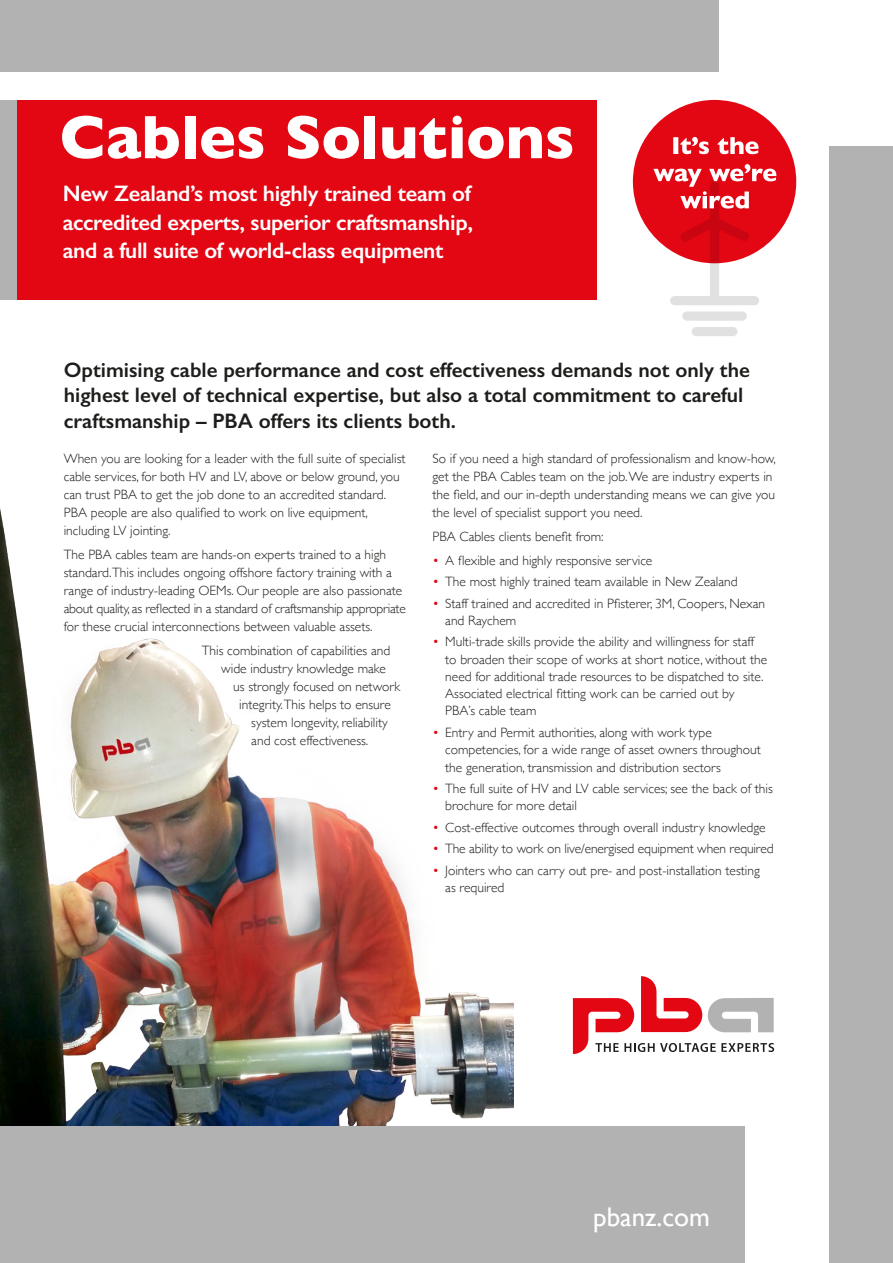
<style>
.page{position:relative;width:893px;height:1263px;background:#fff}
.page>*{position:absolute;margin:0;border:0;box-sizing:border-box;transform-origin:0 0}
.t1{font:700 62.1px "Gill Sans";letter-spacing:-.005em;color:#fff}
.t2{font:27px "Gill Sans";color:#fff}
.t3{font:600 22.5px/28.5px "Gill Sans";letter-spacing:-.015em;color:#fff;text-align:justify}
.t4{font:600 21px/25.5px "Gill Sans";color:#1d1d1b}
.t5{font:300 13.5px/18px "Gill Sans";color:#1d1d1b}
.s1{color:#e30613}
</style>
<div class="page">
<img style="left:0;top:508px;width:513px;height:618px">
<div style="left:0;top:1126px;width:744px;height:137px;background:#b3b2b2"></div>
<div style="left:0;top:0;width:719px;height:71px;background:#b3b2b2"></div>
<div style="left:829px;top:146px;width:64px;height:1117px;background:#b3b2b2"></div>
<div style="left:633px;top:100px;width:163px;height:163px;background:#e30613;border-radius:50%"></div>
<div style="left:682px;top:311px;width:65px;height:10px;background:#e1e1e1;border-radius:5px"></div>
<div style="left:692px;top:327px;width:45px;height:9px;background:#e1e1e1;border-radius:5px"></div>
<svg style="left:653px;top:164px;width:123px;height:141px"></svg>
<svg style="left:673px;top:137px;width:85px;height:17px"></svg>
<div style="left:0;top:100px;width:596px;height:200px;background:#e30613"></div>
<svg style="left:573px;top:976px;width:201px;height:78px"></svg>
<div style="left:0;top:100px;width:17px;height:200px;background:#b3b2b2"></div>
<h1 class="t1" style="left:60px;top:88px;width:517px">Cables Solutions</h1>
<h3 class="t3" style="left:63px;top:179px;width:412px">New Zealand’s most highly trained team of accredited experts, superior craftsmanship, and a full suite of world-class equipment</h3>
<h3 class="t4" style="left:64px;top:357px;width:688px">Optimising cable performance and cost effectiveness demands not only the highest level of technical expertise, but also a total commitment to careful craftsmanship – PBA offers its clients both.</h3>
<p class="t5" style="left:64px;top:449px;width:343px">When you are looking for a leader with the full suite of specialist cable services, for both HV and LV, above or below ground, you can trust PBA to get the job done to an accredited standard.<br>PBA people are also qualified to work on live equipment, including LV jointing.</p>
<p class="t5" style="left:64px;top:545px;width:344px">The PBA cables team are hands-on experts trained to a high standard.This includes ongoing offshore factory training with a range of industry-leading OEMs. Our people are also passionate about quality, as reflected in a standard of craftsmanship appropriate for these crucial interconnections between valuable assets.</p>
<p class="t5" style="left:202px;top:641px;width:190px">This combination of capabilities and</p>
<p class="t5" style="left:221px;top:659px;width:166px">wide industry knowledge make</p>
<p class="t5" style="left:233px;top:677px;width:168px">us strongly focused on network</p>
<p class="t5" style="left:239px;top:695px;width:153px">integrity.This helps to ensure</p>
<p class="t5" style="left:251px;top:713px;width:138px">system longevity, reliability</p>
<p class="t5" style="left:251px;top:731px;width:119px">and cost effectiveness.</p>
<p class="t5" style="left:432px;top:449px;width:345px">So if you need a high standard of professionalism and know-how, get the PBA Cables team on the job. We are industry experts in the field, and our in-depth understanding means we can give you the level of specialist support you need.</p>
<p class="t5" style="left:432px;top:527px;width:173px">PBA Cables clients benefit from:</p>
<p class="t5" style="left:432px;top:551px;width:221px"><span class="s1">•</span> A flexible and highly responsive service</p>
<p class="t5" style="left:432px;top:572px;width:307px"><span class="s1">•</span> The most highly trained team available in New Zealand</p>
<p class="t5" style="left:445px;top:594px;width:321px;line-height:17.2px;text-indent:-13px"><span class="s1">•</span> Staff trained and accredited in Pfisterer, 3M, Coopers, Nexan and Raychem</p>
<p class="t5" style="left:445px;top:633px;width:323px;line-height:17.2px;text-indent:-13px"><span class="s1">•</span> Multi-trade skills provide the ability and willingness for staff to broaden their scope of works at short notice, without the need for additional trade resources to be dispatched to site.<br>Associated electrical fitting work can be carried out by PBA’s cable team</p>
<p class="t5" style="left:445px;top:723px;width:317px;line-height:17.2px;text-indent:-13px"><span class="s1">•</span> Entry and Permit authorities, along with work type competencies, for a wide range of asset owners throughout the generation, transmission and distribution sectors</p>
<p class="t5" style="left:445px;top:779px;width:329px;line-height:17.2px;text-indent:-13px"><span class="s1">•</span> The full suite of HV and LV cable services; see the back of this brochure for more detail</p>
<p class="t5" style="left:432px;top:818px;width:335px"><span class="s1">•</span> Cost-effective outcomes through overall industry knowledge</p>
<p class="t5" style="left:432px;top:839px;width:343px"><span class="s1">•</span> The ability to work on live/energised equipment when required</p>
<p class="t5" style="left:445px;top:861px;width:316px;line-height:17.2px;text-indent:-13px"><span class="s1">•</span> Jointers who can carry out pre- and post-installation testing as required</p>
<h2 class="t2" style="left:593px;top:1201px;width:118px">pbanz.com</h2>
</div>
